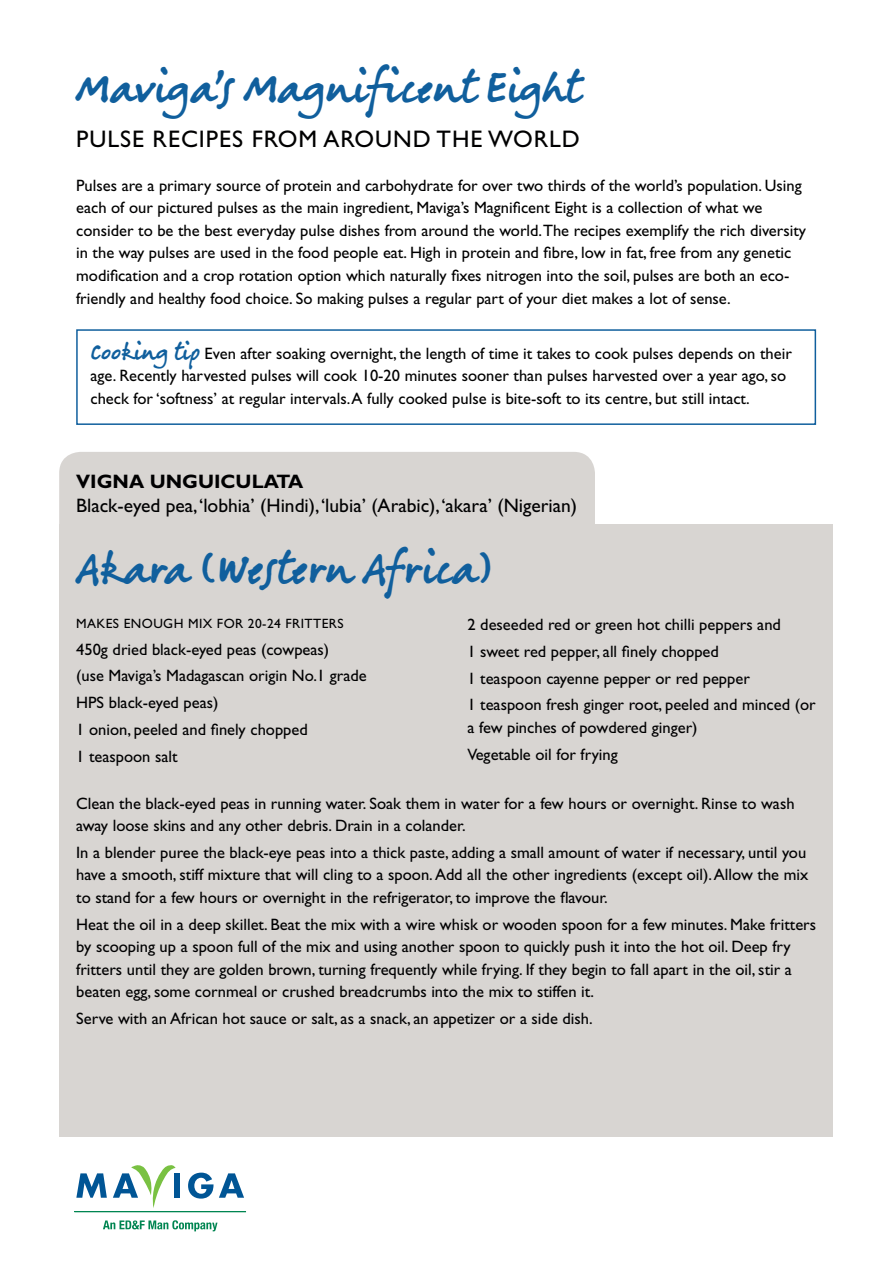
<style>
.page{position:relative;width:893px;height:1263px;background:#fff}
.page>*{position:absolute;margin:0;border:0;box-sizing:border-box;transform-origin:0 0}
.t1{font:39px "Berranger Hand ITC Std";color:#105f9d}
.t2{font:24px "Gill Sans";letter-spacing:.04em;color:#000001}
.t3{font:19.5px "Gill Sans";color:#000001}
.t4{font:700 19.5px "Gill Sans";color:#000001}
.t5{font:16.5px/22.5px "Gill Sans";color:#000001}
.t6{font:13.5px "Gill Sans";letter-spacing:.03em;color:#000001}
.s1{font-family:"Berranger Hand ITC Std";font-size:21px;color:#105f9d}
</style>
<div class="page">
<div style="left:76px;top:329px;width:740px;height:96px;border:2px solid #105f9d"></div>
<div style="left:59px;top:524px;width:774px;height:612px;background:#d8d5d2"></div>
<div style="left:59px;top:452px;width:536px;height:93px;background:#d8d5d2;border-radius:21px"></div>
<svg style="left:76px;top:1173px;width:31px;height:25px"></svg>
<div style="left:174px;top:1173px;width:6px;height:25px;background:#005595"></div>
<svg style="left:188px;top:1172px;width:56px;height:26px"></svg>
<svg style="left:113px;top:1165px;width:63px;height:43px"></svg>
<svg style="left:103px;top:1220px;width:114px;height:11px"></svg>
<hr style="left:74px;top:1211px;width:172px;height:1px;background:#008551">
<h1 class="t1" style="left:76px;top:61px;width:506px">Maviga’s Magnificent Eight</h1>
<h2 class="t2" style="left:76px;top:125px;width:505px">Pulse reciPes from around the world</h2>
<p class="t5" style="left:76px;top:174px;width:731px">Pulses are a primary source of protein and carbohydrate for over two thirds of the world’s population. using each of our pictured pulses as the main ingredient, maviga’s magnificent eight is a collection of what we consider to be the best everyday pulse dishes from around the world.the recipes exemplify the rich diversity in the way pulses are used in the food people eat. high in protein and fibre, low in fat, free from any genetic modification and a crop rotation option which naturally fixes nitrogen into the soil, pulses are both an eco&shy;friendly and healthy food choice. so making pulses a regular part of your diet makes a lot of sense.</p>
<p class="t5" style="left:90px;top:342px;width:703px"><span class="s1">Cooking tip</span> even after soaking overnight, the length of time it takes to cook pulses depends on their age. recently harvested pulses will cook 10-20 minutes sooner than pulses harvested over a year ago, so check for ‘softness’ at regular intervals. a fully cooked pulse is bite-soft to its centre, but still intact.</p>
<p class="t4" style="left:76px;top:470px;width:229px">VIGNA UNGUICULATA</p>
<p class="t3" style="left:76px;top:494px;width:502px">Black-eyed pea, ‘lobhia’ (hindi), ‘lubia’ (arabic), ‘akara’ (nigerian)</p>
<h1 class="t1" style="left:76px;top:542px;width:419px">Akara (Western Africa)</h1>
<p class="t6" style="left:76px;top:615px;width:269px">makes enough mix for 20-24 fritters</p>
<p class="t5" style="left:76px;top:636px;width:292px;line-height:26.7px">450g dried black-eyed peas (cowpeas)<br>(use maviga’s madagascan origin no.1 grade hPs black-eyed peas)<br>1 onion, peeled and finely chopped<br>1 teaspoon salt</p>
<p class="t5" style="left:467px;top:611px;width:350px;line-height:26.7px">2 deseeded red or green hot chilli peppers and<br>1 sweet red pepper, all finely chopped<br>1 teaspoon cayenne pepper or red pepper<br>1 teaspoon fresh ginger root, peeled and minced (or</p>
<p class="t5" style="left:467px;top:714px;width:232px;line-height:26.7px">a few pinches of powdered ginger)<br>Vegetable oil for frying</p>
<p class="t5" style="left:76px;top:792px;width:720px">clean the black-eyed peas in running water. soak them in water for a few hours or overnight. rinse to wash away loose skins and any other debris. drain in a colander.</p>
<p class="t5" style="left:76px;top:841px;width:734px">in a blender puree the black-eye peas into a thick paste, adding a small amount of water if necessary, until you have a smooth, stiff mixture that will cling to a spoon. add all the other ingredients (except oil). allow the mix to stand for a few hours or overnight in the refrigerator, to improve the flavour.</p>
<p class="t5" style="left:76px;top:913px;width:741px">heat the oil in a deep skillet. Beat the mix with a wire whisk or wooden spoon for a few minutes. make fritters by scooping up a spoon full of the mix and using another spoon to quickly push it into the hot oil. deep fry fritters until they are golden brown, turning frequently while frying. if they begin to fall apart in the oil, stir a beaten egg, some cornmeal or crushed breadcrumbs into the mix to stiffen it.</p>
<p class="t5" style="left:76px;top:1007px;width:518px">serve with an african hot sauce or salt, as a snack, an appetizer or a side dish.</p>
</div>
